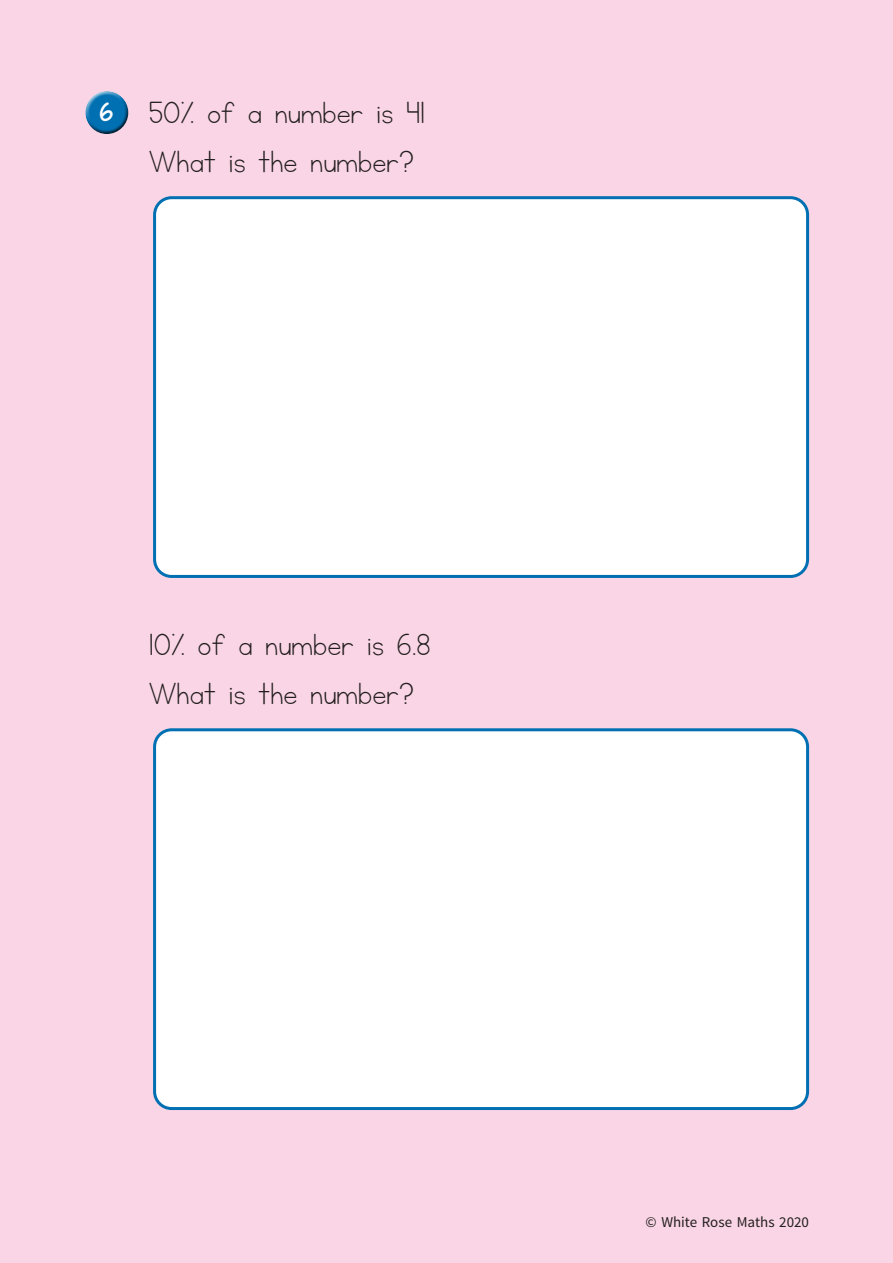
<style>
.page{position:relative;width:893px;height:1263px;background:#fad5e5}
.page>*{position:absolute;margin:0;border:0;box-sizing:border-box;transform-origin:0 0}
.Year_5_HL_Rubric{font:36px "KG Neatly Printed";color:#231f20}
.Year_5_HL_Rubric_Num{font:22.5px "KG Miss Kindy Chunky";color:#fff}
.Year_5_HL_Body_Text{font:15px "Source Sans Pro";color:#231f20}
</style>
<div class="page">
<div style="left:85px;top:91px;width:44px;height:34px;background:#fff;opacity:.75"></div>
<div style="left:85px;top:98px;width:45px;height:38px;background:#231f20;opacity:.75"></div>
<div style="left:155px;top:198px;width:653px;height:378px;background:#fff;border-radius:17px"></div>
<div style="left:153px;top:196px;width:656px;height:382px;border:3px solid #0070b2;border-radius:17px"></div>
<div style="left:155px;top:730px;width:653px;height:378px;background:#fff;border-radius:17px"></div>
<div style="left:153px;top:728px;width:656px;height:382px;border:3px solid #0070b2;border-radius:17px"></div>
<p class="Year_5_HL_Rubric_Num" style="left:99px;top:97px;width:16px">6</p>
<p class="Year_5_HL_Rubric" style="left:149px;top:96px;width:278px">50% of a number is 41</p>
<p class="Year_5_HL_Rubric" style="left:149px;top:145px;width:267px">What is the number?</p>
<p class="Year_5_HL_Rubric" style="left:149px;top:628px;width:283px">10% of a number is 6.8</p>
<p class="Year_5_HL_Rubric" style="left:149px;top:677px;width:267px">What is the number?</p>
<p class="Year_5_HL_Body_Text" style="left:646px;top:1213px;width:165px">© White Rose Maths 2020</p>
</div>
